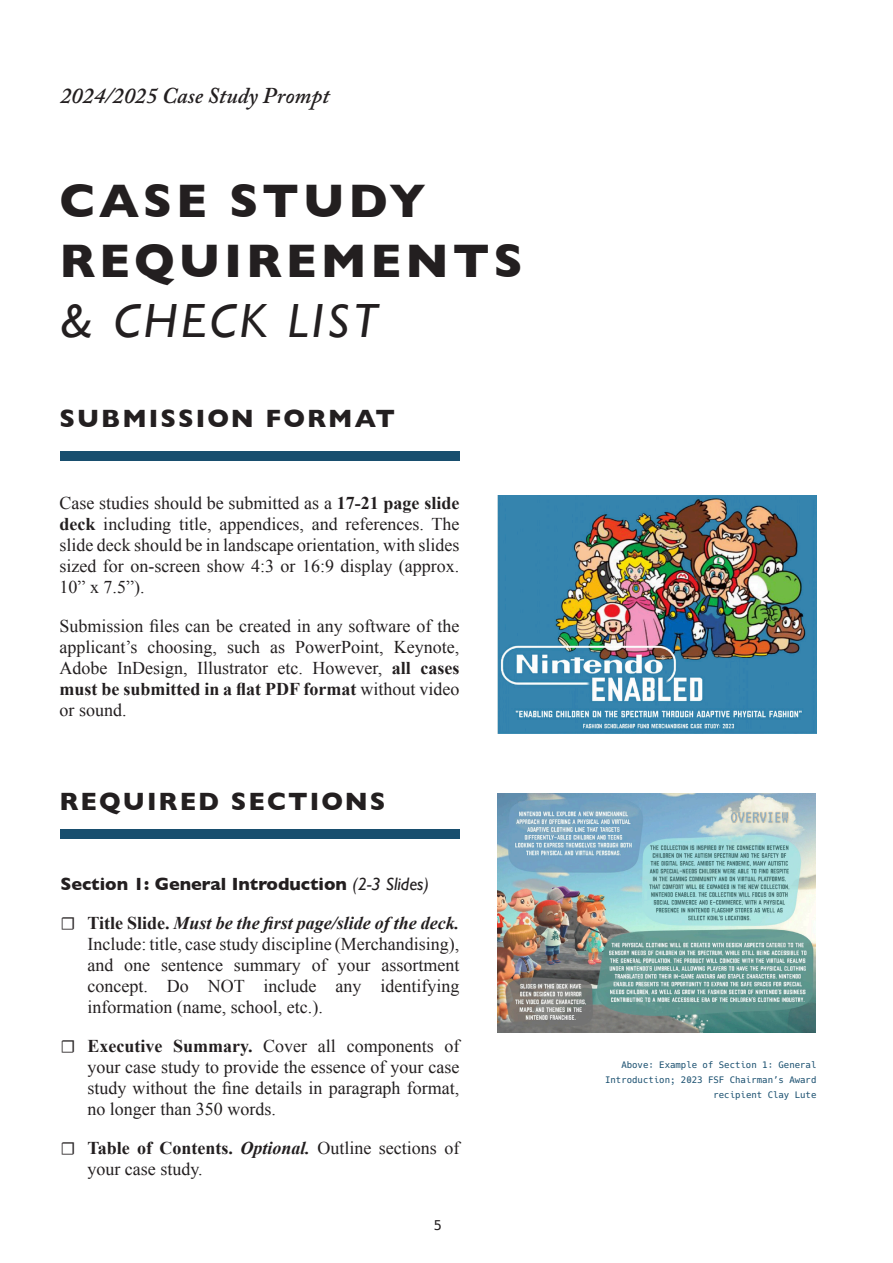
<style>
.page{position:relative;width:893px;height:1263px;background:#fff}
.page>*{position:absolute;margin:0;border:0;box-sizing:border-box;transform-origin:0 0}
.Headline{font:700 48px/60px "Gill Sans";letter-spacing:.08em;color:#231f20}
.Headline-2{font:italic 48px "Gill Sans";letter-spacing:.08em;color:#231f20}
.Headline_-_Small{font:700 25.5px "Gill Sans";letter-spacing:.08em;color:#231f20}
.Subheadline{font:italic 600 22.5px "Adobe Caslon Pro";color:#231f20}
.Body_Text{font:18px/21px "Times New Roman";color:#231f20;text-align:justify}
.Body_Text_-_For_Excerpt{font:700 18px "Gill Sans";color:#231f20}
.t1{font:13.5px "Hack";color:#231f20}
.Caption_Text{font:9px/15px "Hack";color:#184e6e;text-align:right}
.s1{font-weight:700}
.s2{font-weight:400;font-style:italic}
.s3{font-family:"Minion Pro"}
.s4{font-weight:700;font-style:italic}
</style>
<div class="page">
<div style="left:60px;top:451px;width:400px;height:10px;background:#184e6e"></div>
<div style="left:60px;top:829px;width:400px;height:10px;background:#184e6e"></div>
<img style="left:498px;top:495px;width:318px;height:238px">
<img style="left:498px;top:793px;width:317px;height:239px">
<p class="Subheadline" style="left:60px;top:82px;width:271px">2024/2025 Case Study Prompt</p>
<p class="Headline" style="left:60px;top:170px;width:465px">CASE STUDY<br>REQUIREMENTS</p>
<p class="Headline-2" style="left:60px;top:293px;width:319px">&amp; CHECK LIST</p>
<p class="Headline_-_Small" style="left:60px;top:398px;width:337px">SUBMISSION FORMAT</p>
<p class="Body_Text" style="left:60px;top:492px;width:401px">Case studies should be submitted as a <span class="s1">17-21 page slide deck</span> including title, appendices, and references. The slide deck should be in landscape orientation, with slides sized for on-screen show 4:3 or 16:9 display (approx.<br>10” x 7.5”).</p>
<p class="Body_Text" style="left:60px;top:615px;width:401px">Submission files can be created in any software of the applicant’s choosing, such as PowerPoint, Keynote, Adobe InDesign, Illustrator etc. However, <span class="s1">all cases must be submitted in a flat PDF format</span> without video or sound.</p>
<p class="Headline_-_Small" style="left:60px;top:781px;width:327px">REQUIRED SECTIONS</p>
<p class="Body_Text_-_For_Excerpt" style="left:60px;top:869px;width:370px">Section 1: General Introduction <span class="s2">(2-3 Slides)</span></p>
<p class="Body_Text" style="left:87px;top:912px;width:373px;text-indent:-27px"><span class="s3">☐</span> <span class="s1">Title Slide.</span> <span class="s4">Must be the first page/slide of the deck.<br></span>Include: title, case study discipline (Merchandising), and one sentence summary of your assortment concept. Do NOT include any identifying information (name, school, etc.).</p>
<p class="Body_Text" style="left:87px;top:1035px;width:373px;text-indent:-27px"><span class="s3">☐</span> <span class="s1">Executive Summary.</span> Cover all components of your case study to provide the essence of your case study without the fine details in paragraph format, no longer than 350 words.</p>
<p class="Body_Text" style="left:87px;top:1137px;width:373px;text-indent:-27px"><span class="s3">☐</span> <span class="s1">Table of Contents.</span> <span class="s4">Optional.</span> Outline sections of your case study.</p>
<p class="t1" style="left:434px;top:1216px;width:10px">5</p>
<p class="Caption_Text" style="left:605px;top:1057px;width:213px">Above: Example of Section 1: General<br>Introduction; 2023 FSF Chairman’s Award recipient Clay Lute</p>
</div>
